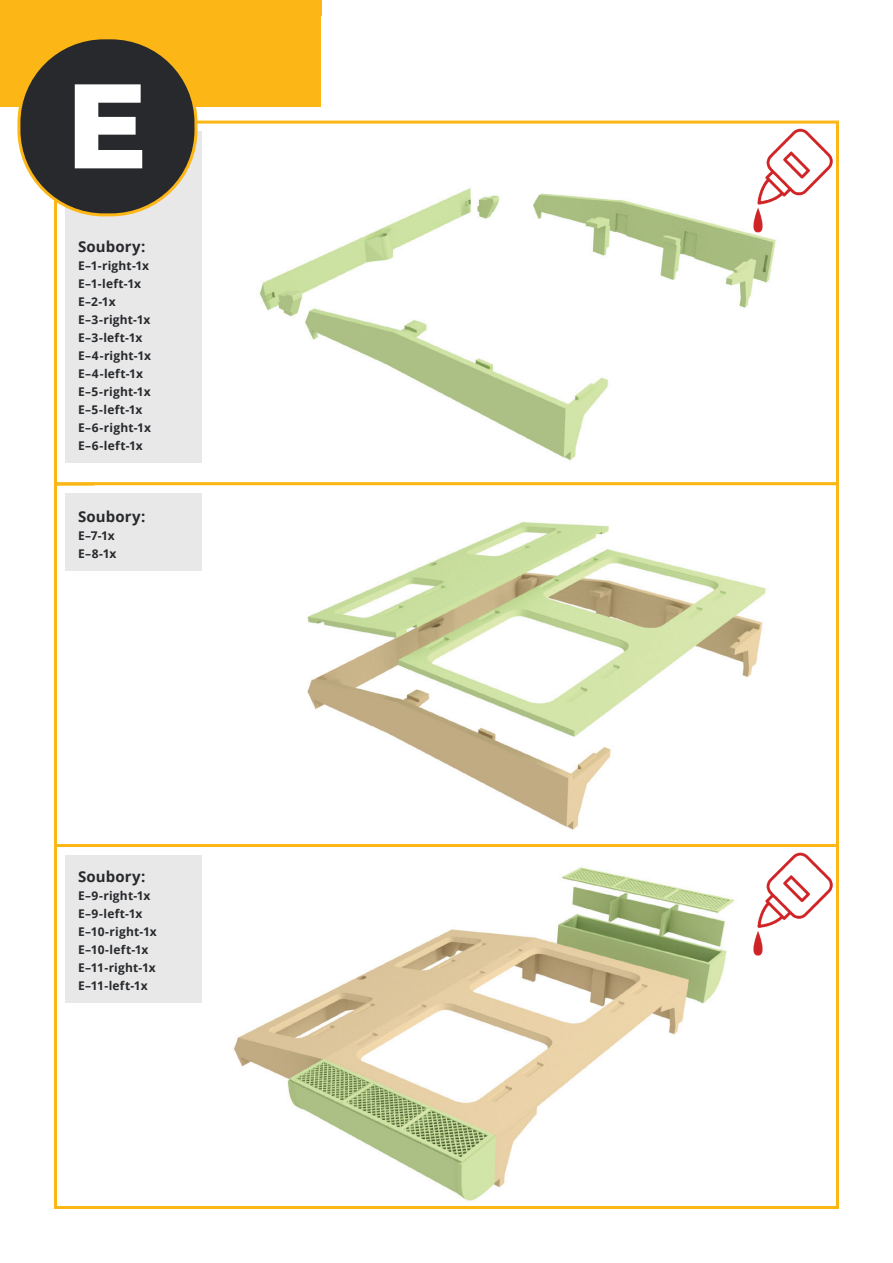
<style>
.page{position:relative;width:893px;height:1263px;background:#fff}
.page>*{position:absolute;margin:0;border:0;box-sizing:border-box;transform-origin:0 0}
.t1{font:800 120px "Montserrat";color:#fff}
.t2{font:700 15px "Open Sans";letter-spacing:.01em;color:#27292d}
.t3{font:700 12px/18px "Open Sans";letter-spacing:.015em;color:#27292d}
</style>
<div class="page">
<img style="left:197px;top:125px;width:578px;height:336px">
<img style="left:307px;top:522px;width:459px;height:308px">
<div style="left:54px;top:482px;width:785px;height:365px;border:3px solid #fcb615"></div>
<img style="left:234px;top:867px;width:489px;height:334px">
<div style="left:54px;top:844px;width:785px;height:365px;border:3px solid #fcb615"></div>
<div style="left:65px;top:132px;width:137px;height:331px;background:#e8e8e8"></div>
<div style="left:65px;top:493px;width:137px;height:78px;background:#e8e8e8"></div>
<div style="left:65px;top:855px;width:137px;height:148px;background:#e8e8e8"></div>
<img style="left:711px;top:121px;width:128px;height:127px">
<img style="left:711px;top:844px;width:128px;height:127px">
<div style="left:0;top:0;width:321px;height:106px;background:#fcb615"></div>
<div style="left:19px;top:38px;width:177px;height:177px;background:#27292d;border-radius:85px"></div>
<div style="left:17px;top:36px;width:180px;height:180px;border:3px solid #fcb615;border-radius:85px"></div>
<h1 class="t1" style="left:66px;top:38px;width:82px">E</h1>
<p class="t2" style="left:78px;top:236px;width:69px">Soubory:</p>
<p class="t3" style="left:78px;top:256px;width:74px">E–1-right-1x<br>E–1-left-1x<br>E–2-1x<br>E–3-right-1x<br>E–3-left-1x<br>E–4-right-1x<br>E–4-left-1x<br>E–5-right-1x<br>E–5-left-1x<br>E–6-right-1x<br>E–6-left-1x</p>
<p class="t2" style="left:78px;top:506px;width:69px">Soubory:</p>
<p class="t3" style="left:78px;top:526px;width:40px">E–7-1x<br>E–8-1x</p>
<p class="t2" style="left:78px;top:866px;width:69px">Soubory:</p>
<p class="t3" style="left:78px;top:886px;width:80px">E–9-right-1x<br>E–9-left-1x<br>E–10-right-1x<br>E–10-left-1x<br>E–11-right-1x<br>E–11-left-1x</p>
</div>
